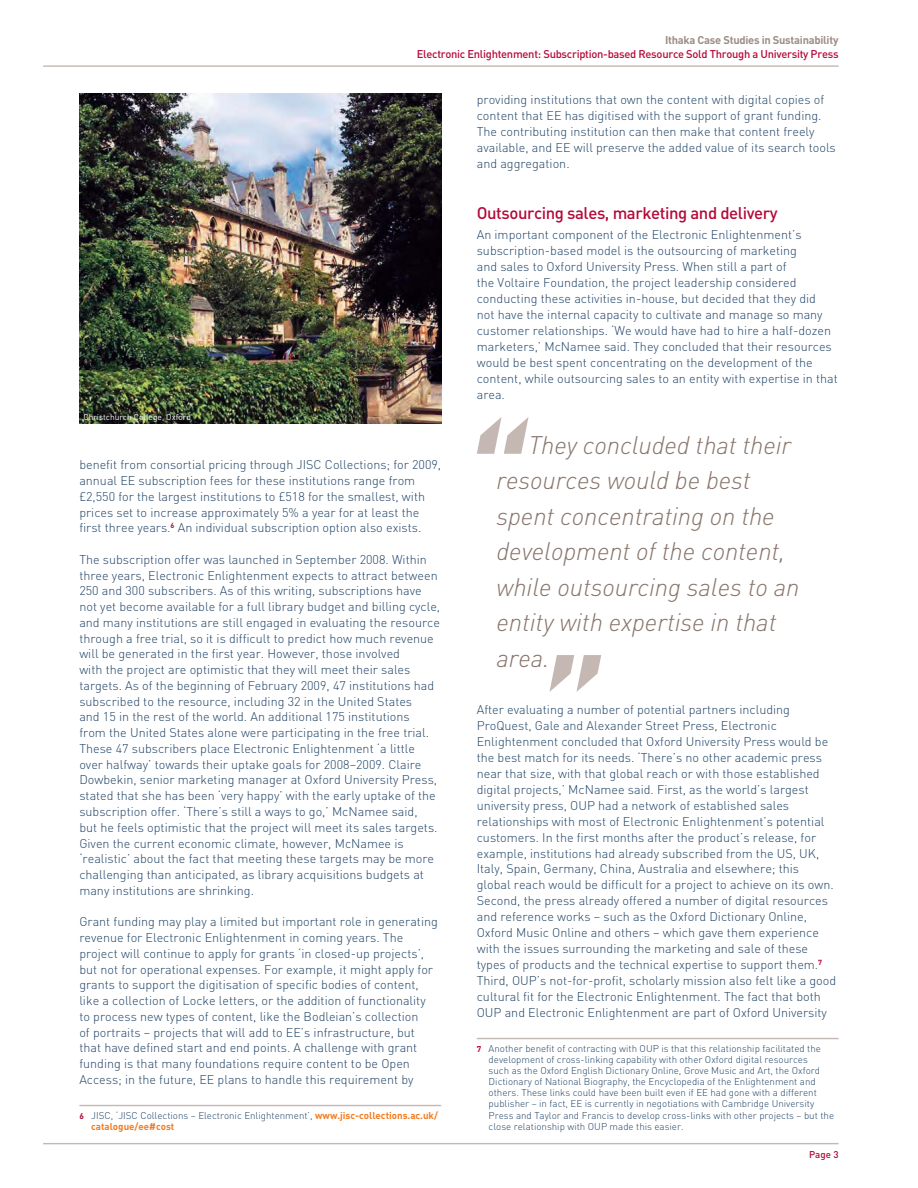
<style>
.page{position:relative;width:918px;height:1188px;background:#fff}
.page>*{position:absolute;margin:0;border:0;box-sizing:border-box;transform-origin:0 0}
.t1{font:italic 300 25.05px/35.4px "JISC";letter-spacing:-.005em;color:#87746a}
.t2{font:500 16.8px "JISC";letter-spacing:-.025em;color:#b50938}
.t3{font:300 12.6px/15.8px "JISC";color:#1e4164}
.t4{font:500 11.1px "JISC";letter-spacing:-.025em;color:#b50938}
.t5{font:700 11.1px "JISC";letter-spacing:-.025em;color:#9d8d85}
.t6{font:300 9.75px/11.1px "JISC";color:#1e4164}
.t7{font:500 9.75px "JISC";color:#b50938}
.t8{font:8.4px "JISC";color:#fff}
.s1{font-weight:700;font-size:8.4px;color:#b50938}
.s2{font-weight:700;color:#f47b20}
</style>
<div class="page">
<hr style="left:44px;top:65px;width:795px;height:2px;background:#c5b8b2">
<hr style="left:44px;top:1143px;width:795px;height:1px;background:#c5b8b2">
<hr style="left:79px;top:1105px;width:362px;height:1px;background:#c5b8b2">
<svg style="left:477px;top:417px;width:52px;height:37px"></svg>
<svg style="left:549px;top:655px;width:52px;height:37px"></svg>
<hr style="left:477px;top:1038px;width:362px;height:1px;background:#c5b8b2">
<img style="left:79px;top:94px;width:362px;height:330px">
<p class="t5" style="left:665px;top:36px;width:175px">Ithaka Case Studies in Sustainability</p>
<p class="t4" style="left:417px;top:50px;width:423px">Electronic Enlightenment: Subscription-based Resource Sold Through a University Press</p>
<p class="t8" style="left:83px;top:414px;width:109px">Christchurch College, Oxford</p>
<p class="t3" style="left:79px;top:459px;width:363px">benefit from consortial pricing through JISC Collections; for 2009, annual EE subscription fees for these institutions range from £2,550 for the largest institutions to £518 for the smallest, with prices set to increase approximately 5% a year for at least the first three years.<sup>6</sup> An individual subscription option also exists.</p>
<p class="t3" style="left:79px;top:553px;width:362px">The subscription offer was launched in September 2008. Within three years, Electronic Enlightenment expects to attract between 250 and 300 subscribers. As of this writing, subscriptions have not yet become available for a full library budget and billing cycle, and many institutions are still engaged in evaluating the resource through a free trial, so it is difficult to predict how much revenue will be generated in the first year. However, those involved<br>with the project are optimistic that they will meet their sales targets. As of the beginning of February 2009, 47 institutions had subscribed to the resource, including 32 in the United States<br>and 15 in the rest of the world. An additional 175 institutions<br>from the United States alone were participating in the free trial.<br>These 47 subscribers place Electronic Enlightenment ‘a little over halfway’ towards their uptake goals for 2008–2009. Claire Dowbekin, senior marketing manager at Oxford University Press, stated that she has been ‘very happy’ with the early uptake of the subscription offer. ‘There’s still a ways to go,’ McNamee said,<br>but he feels optimistic that the project will meet its sales targets.<br>Given the current economic climate, however, McNamee is ‘realistic’ about the fact that meeting these targets may be more challenging than anticipated, as library acquisitions budgets at many institutions are shrinking.</p>
<p class="t3" style="left:79px;top:916px;width:360px">Grant funding may play a limited but important role in generating revenue for Electronic Enlightenment in coming years. The project will continue to apply for grants ‘in closed-up projects’, but not for operational expenses. For example, it might apply for grants to support the digitisation of specific bodies of content, like a collection of Locke letters, or the addition of functionality to process new types of content, like the Bodleian’s collection<br>of portraits – projects that will add to EE’s infrastructure, but that have defined start and end points. A challenge with grant funding is that many foundations require content to be Open Access; in the future, EE plans to handle this requirement by</p>
<p class="t6" style="left:91px;top:1111px;width:348px;text-indent:-12px"><span class="s1">6</span> JISC, ‘JISC Collections – Electronic Enlightenment’, <span class="s2">www.jisc-collections.ac.uk/ catalogue/ee#cost</span></p>
<p class="t3" style="left:477px;top:93px;width:361px">providing institutions that own the content with digital copies of content that EE has digitised with the support of grant funding.<br>The contributing institution can then make that content freely available, and EE will preserve the added value of its search tools and aggregation.</p>
<h2 class="t2" style="left:477px;top:208px;width:302px">Outsourcing sales, marketing and delivery</h2>
<p class="t3" style="left:477px;top:228px;width:363px">An important component of the Electronic Enlightenment’s subscription-based model is the outsourcing of marketing<br>and sales to Oxford University Press. When still a part of<br>the Voltaire Foundation, the project leadership considered conducting these activities in-house, but decided that they did<br>not have the internal capacity to cultivate and manage so many customer relationships. ‘We would have had to hire a half-dozen marketers,’ McNamee said. They concluded that their resources would be best spent concentrating on the development of the content, while outsourcing sales to an entity with expertise in that area.</p>
<h1 class="t1" style="left:497px;top:430px;width:304px;text-indent:32px">They concluded that their resources would be best spent concentrating on the development of the content, while outsourcing sales to an entity with expertise in that area.</h1>
<p class="t3" style="left:477px;top:703px;width:361px">After evaluating a number of potential partners including ProQuest, Gale and Alexander Street Press, Electronic Enlightenment concluded that Oxford University Press would be the best match for its needs. ‘There’s no other academic press near that size, with that global reach or with those established digital projects,’ McNamee said. First, as the world’s largest university press, OUP had a network of established sales relationships with most of Electronic Enlightenment’s potential customers. In the first months after the product’s release, for example, institutions had already subscribed from the US, UK, Italy, Spain, Germany, China, Australia and elsewhere; this<br>global reach would be difficult for a project to achieve on its own.<br>Second, the press already offered a number of digital resources and reference works – such as the Oxford Dictionary Online, Oxford Music Online and others – which gave them experience with the issues surrounding the marketing and sale of these types of products and the technical expertise to support them.<sup>7<br></sup>Third, OUP’s not-for-profit, scholarly mission also felt like a good cultural fit for the Electronic Enlightenment. The fact that both OUP and Electronic Enlightenment are part of Oxford University</p>
<p class="t6" style="left:489px;top:1044px;width:347px;text-indent:-12px"><span class="s1">7</span> Another benefit of contracting with OUP is that this relationship facilitated the development of cross-linking capability with other Oxford digital resources<br>such as the Oxford English Dictionary Online, Grove Music and Art, the Oxford Dictionary of National Biography, the Encyclopedia of the Enlightenment and others. These links could have been built even if EE had gone with a different publisher – in fact, EE is currently in negotiations with Cambridge University Press and Taylor and Francis to develop cross-links with other projects – but the close relationship with OUP made this easier.</p>
<p class="t7" style="left:809px;top:1151px;width:31px">Page 3</p>
</div>
